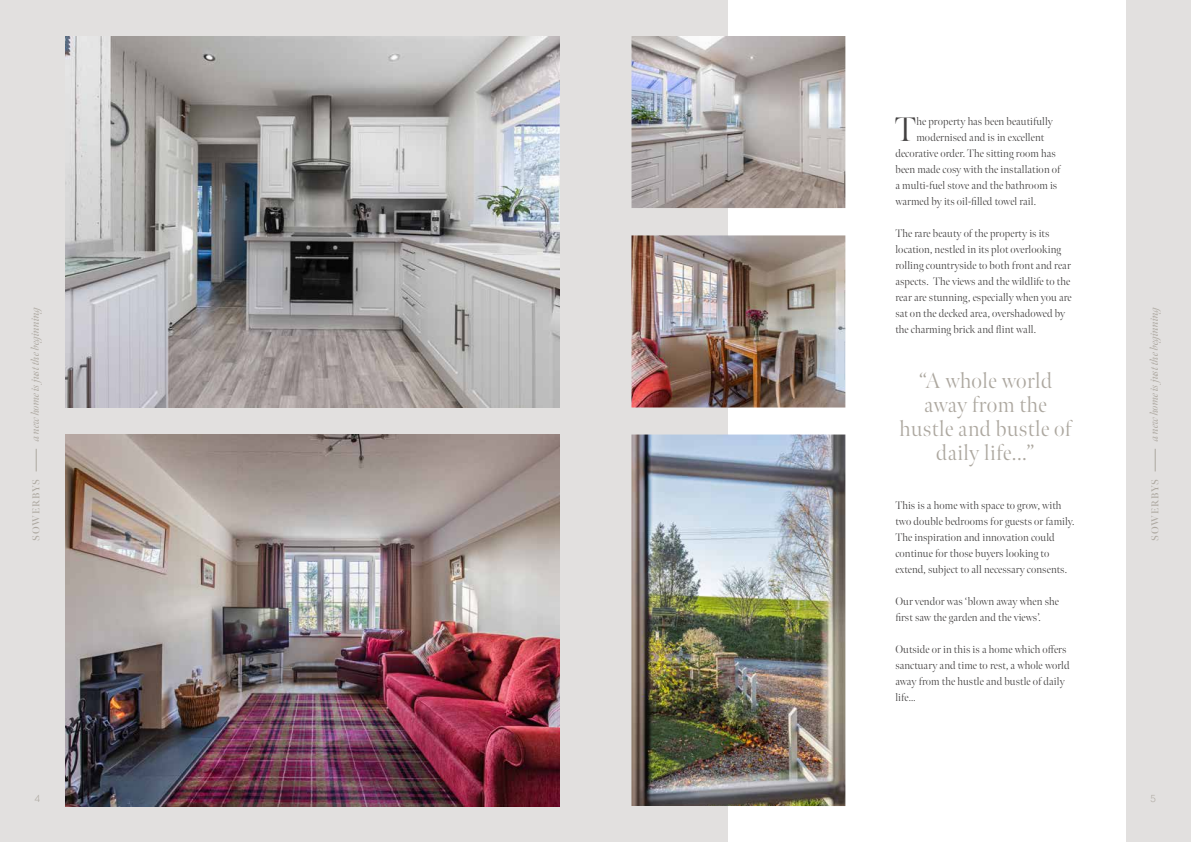
<style>
.page{position:relative;width:1191px;height:842px;background:#fff}
.page>*{position:absolute;margin:0;border:0;box-sizing:border-box;transform-origin:0 0}
.t1{font:300 34px "Meno Banner";color:#434141}
.t2{font:300 22px/24px "Meno Banner";letter-spacing:.02em;color:#ada8a0;text-align:center}
.t3{font:300 11px/16px "Meno Banner";letter-spacing:.01em;color:#434141}
.t4{font:italic 11px "Meno Banner";letter-spacing:-.01em;color:#ada8a0}
.t5{font:600 10px "Meno Banner";letter-spacing:.08em;color:#ada8a0}
.t6{font:300 10px "Quasimoda";color:#ada8a0}
</style>
<div class="page">
<div style="left:0;top:0;width:595px;height:842px;background:#e2e0df"></div>
<div style="left:595px;top:0;width:596px;height:842px;background:#e2e0df"></div>
<svg style="left:36px;top:449px;width:1px;height:22px"></svg>
<svg style="left:1155px;top:449px;width:1px;height:22px"></svg>
<div style="left:728px;top:0;width:397px;height:842px;background:#fff"></div>
<img style="left:631px;top:434px;width:214px;height:372px">
<img style="left:631px;top:36px;width:214px;height:172px">
<img style="left:631px;top:235px;width:214px;height:172px">
<img style="left:66px;top:36px;width:493px;height:371px">
<img style="left:66px;top:434px;width:493px;height:372px">
<h1 class="t1" style="left:894px;top:109px;width:23px">T</h1>
<p class="t3" style="left:916px;top:113px;width:138px">he property has been beautifully</p>
<p class="t3" style="left:916px;top:129px;width:129px">modernised and is in excellent</p>
<p class="t3" style="left:895px;top:145px;width:162px">decorative order. The sitting room has</p>
<p class="t3" style="left:895px;top:161px;width:166px">been made cosy with the installation of</p>
<p class="t3" style="left:895px;top:177px;width:163px">a multi-fuel stove and the bathroom is</p>
<p class="t3" style="left:895px;top:193px;width:142px">warmed by its oil-filled towel rail.</p>
<p class="t3" style="left:895px;top:225px;width:178px">The rare beauty of the property is its location, nestled in its plot overlooking rolling countryside to both front and rear aspects. The views and the wildlife to the rear are stunning, especially when you are sat on the decked area, overshadowed by the charming brick and flint wall.</p>
<p class="t4" style="left:29px;top:441px;width:138px;rotate:-90deg">a new home is just the beginning</p>
<p class="t4" style="left:1147px;top:441px;width:138px;rotate:-90deg">a new home is just the beginning</p>
<h2 class="t2" style="left:899px;top:369px;width:173px">“A whole world away from the hustle and bustle of daily life...”</h2>
<p class="t5" style="left:30px;top:541px;width:63px;rotate:-90deg">SOWERBYS</p>
<p class="t5" style="left:1149px;top:541px;width:63px;rotate:-90deg">SOWERBYS</p>
<p class="t3" style="left:895px;top:497px;width:181px">This is a home with space to grow, with two double bedrooms for guests or family.<br>The inspiration and innovation could continue for those buyers looking to extend, subject to all necessary consents.</p>
<p class="t3" style="left:895px;top:593px;width:165px">Our vendor was ‘blown away when she first saw the garden and the views’.</p>
<p class="t3" style="left:895px;top:641px;width:176px">Outside or in this is a home which offers sanctuary and time to rest, a whole world away from the hustle and bustle of daily life…</p>
<p class="t6" style="left:35px;top:791px;width:7px">4</p>
<p class="t6" style="left:1150px;top:791px;width:7px">5</p>
</div>
